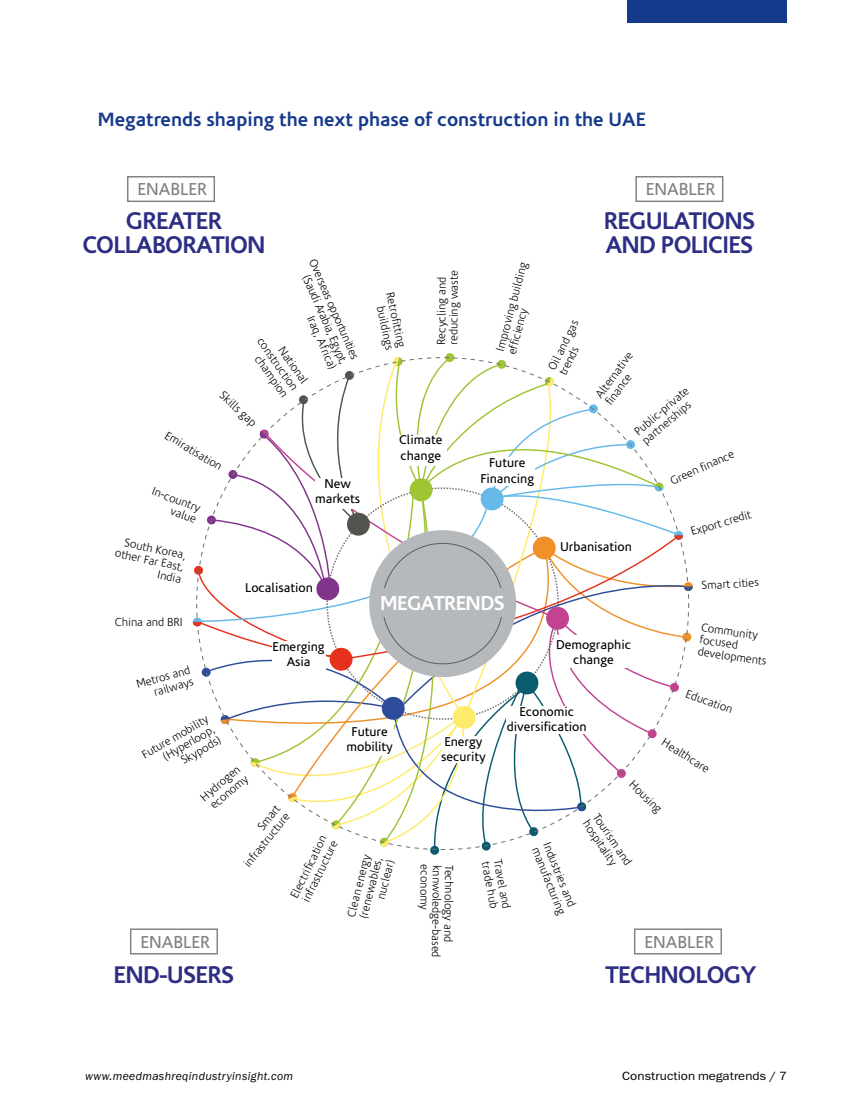
<style>
.page{position:relative;width:851px;height:1106px;background:#fff}
.page>*{position:absolute;margin:0;border:0;box-sizing:border-box;transform-origin:0 0}
.t1{font:700 24.3px/24.3px "Corisande";letter-spacing:-.03em;color:#2d2e83;text-align:center}
.t2{font:700 20.4px "Corisande";letter-spacing:-.03em;color:#fff}
.t3{font:700 19.5px "Corisande";color:#153a8b}
.t4{font:17.4px "Corisande";color:#000}
.t5{font:12.9px/15.5px "Corisande";color:#000;text-align:center}
.t6{font:italic 12px "ITC Franklin Gothic Std";letter-spacing:.03em;color:#000}
.t7{font:12px "ITC Franklin Gothic Std";color:#000;scale:1.1 1}
.t8{font:300 11.7px/12.1px "Corisande";letter-spacing:-.01em;color:#000}
</style>
<div class="page">
<div style="left:627px;top:0;width:159px;height:23px;background:#153a8b"></div>
<div style="left:430px;top:845px;width:9px;height:9px;background:#0b5b6e;border-radius:50%"></div>
<svg style="left:445px;top:353px;width:9px;height:9px"></svg>
<svg style="left:193px;top:355px;width:499px;height:496px"></svg>
<div style="left:395px;top:434px;width:51px;height:31px;background:#fff"></div>
<div style="left:480px;top:458px;width:54px;height:28px;background:#fff"></div>
<div style="left:558px;top:542px;width:75px;height:12px;background:#fff"></div>
<div style="left:555px;top:635px;width:76px;height:33px;background:#fff"></div>
<div style="left:506px;top:706px;width:80px;height:27px;background:#fff"></div>
<div style="left:441px;top:736px;width:44px;height:27px;background:#fff"></div>
<div style="left:346px;top:726px;width:47px;height:30px;background:#fdfdfd"></div>
<div style="left:272px;top:641px;width:53px;height:29px;background:#fff"></div>
<div style="left:243px;top:582px;width:72px;height:15px;background:#fff"></div>
<div style="left:315px;top:478px;width:45px;height:30px;background:#fff"></div>
<h3 class="t3" style="left:98px;top:108px;width:549px">Megatrends shaping the next phase of construction in the UAE</h3>
<h3 class="t4" style="left:137px;top:180px;width:71px">ENABLER</h3>
<h3 class="t4" style="left:645px;top:180px;width:71px">ENABLER</h3>
<h1 class="t1" style="left:83px;top:208px;width:184px">GREATER<br>COLLABORATION</h1>
<h1 class="t1" style="left:603px;top:208px;width:153px;text-align:left">REGULATIONS<br>AND POLICIES</h1>
<p class="t8" style="left:317px;top:257px;width:109px;text-align:right;rotate:66deg">O verseas opportunities (Saudi Arabia, Egypt,<br>Iraq, Africa)</p>
<p class="t8" style="left:275px;top:328px;width:63px;text-align:right;rotate:55deg">N ational construction champion</p>
<p class="t8" style="left:225px;top:388px;width:47px;rotate:43deg">Skills gap</p>
<p class="t8" style="left:169px;top:429px;width:66px;rotate:31deg">Emiratisation</p>
<p class="t8" style="left:155px;top:485px;width:53px;text-align:right;rotate:21deg">In-country value</p>
<p class="t8" style="left:119px;top:535px;width:72px;text-align:right;rotate:12deg">South Korea, other Far East,<br>India</p>
<p class="t5" style="left:315px;top:475px;width:47px">New markets</p>
<p class="t5" style="left:245px;top:580px;width:69px">Localisation</p>
<p class="t8" style="left:396px;top:291px;width:57px;text-align:right;rotate:78deg">Retrofi tting buildings</p>
<p class="t8" style="left:435px;top:345px;width:76px;rotate:-90deg">Recycling and reducing waste</p>
<p class="t8" style="left:494px;top:349px;width:93px;rotate:-75deg">Improving building effi ciency</p>
<p class="t5" style="left:399px;top:432px;width:45px;text-align:left">Climate change</p>
<p class="t5" style="left:480px;top:455px;width:55px">Future<br>Financing</p>
<h2 class="t2" style="left:380px;top:591px;width:126px">MEGATRENDS</h2>
<p class="t8" style="left:546px;top:367px;width:56px;rotate:-64deg">O il and gas trends</p>
<p class="t8" style="left:593px;top:393px;width:56px;rotate:-54deg">Alternative fi nance</p>
<p class="t8" style="left:632px;top:428px;width:69px;rotate:-40deg">Public-private partnerships</p>
<p class="t8" style="left:668px;top:476px;width:70px;rotate:-24deg">G reen fi nance</p>
<p class="t8" style="left:689px;top:526px;width:64px;rotate:-16deg">Export credit</p>
<p class="t5" style="left:560px;top:539px;width:73px">Urbanisation</p>
<p class="t8" style="left:701px;top:579px;width:59px;rotate:-3deg">Smart cities</p>
<p class="t8" style="left:115px;top:616px;width:69px">China and BRI</p>
<p class="t5" style="left:272px;top:639px;width:54px">Emerging<br>Asia</p>
<p class="t8" style="left:135px;top:679px;width:57px;text-align:right;rotate:-16deg">Metros and railways</p>
<p class="t8" style="left:140px;top:750px;width:76px;text-align:right;rotate:-30deg">Future mobility (Hyperloop,<br>Skypods)</p>
<p class="t8" style="left:198px;top:794px;width:50px;rotate:-40deg">Hydrogen economy</p>
<p class="t8" style="left:231px;top:854px;width:68px;text-align:right;rotate:-51deg">Smart infrastructure</p>
<p class="t8" style="left:288px;top:894px;width:69px;rotate:-64deg">Electrifi cation infrastructure</p>
<h3 class="t4" style="left:140px;top:932px;width:71px">ENABLER</h3>
<h1 class="t1" style="left:114px;top:962px;width:122px">END-USERS</h1>
<p class="t5" style="left:346px;top:724px;width:48px">Future mobility</p>
<p class="t5" style="left:441px;top:733px;width:46px;text-align:left">Energy security</p>
<p class="t5" style="left:556px;top:637px;width:76px">Demographic change</p>
<p class="t5" style="left:507px;top:704px;width:81px">Economic diversification</p>
<p class="t8" style="left:702px;top:621px;width:71px;rotate:8deg">Community focused developments</p>
<p class="t8" style="left:688px;top:687px;width:50px;rotate:20deg">Education</p>
<p class="t8" style="left:666px;top:736px;width:55px;rotate:32deg">Healthcare</p>
<p class="t8" style="left:345px;top:915px;width:66px;text-align:right;rotate:-76deg">Clean energy (renewables, nuclear)</p>
<p class="t8" style="left:430px;top:864px;width:47px;rotate:91deg">economy</p>
<p class="t8" style="left:443px;top:864px;width:94px;rotate:91deg">knnwoledge-based</p>
<p class="t8" style="left:455px;top:865px;width:79px;rotate:91deg">Technology and</p>
<p class="t8" style="left:635px;top:778px;width:42px;rotate:44deg">Housing</p>
<p class="t8" style="left:600px;top:811px;width:61px;rotate:56deg">Tourism and hospitality</p>
<p class="t8" style="left:552px;top:840px;width:70px;rotate:68deg">Industries and</p>
<p class="t8" style="left:503px;top:858px;width:52px;rotate:79deg">Travel and trade hub</p>
<p class="t8" style="left:540px;top:845px;width:74px;rotate:68deg">manufacturing</p>
<h3 class="t4" style="left:644px;top:932px;width:71px">ENABLER</h3>
<h1 class="t1" style="left:605px;top:962px;width:152px">TECHNOLOGY</h1>
<p class="t6" style="left:85px;top:1069px;width:209px">www.meedmashreqindustryinsight.com</p>
<p class="t7" style="left:622px;top:1069px;width:152px">Construction megatrends / 7</p>
</div>
